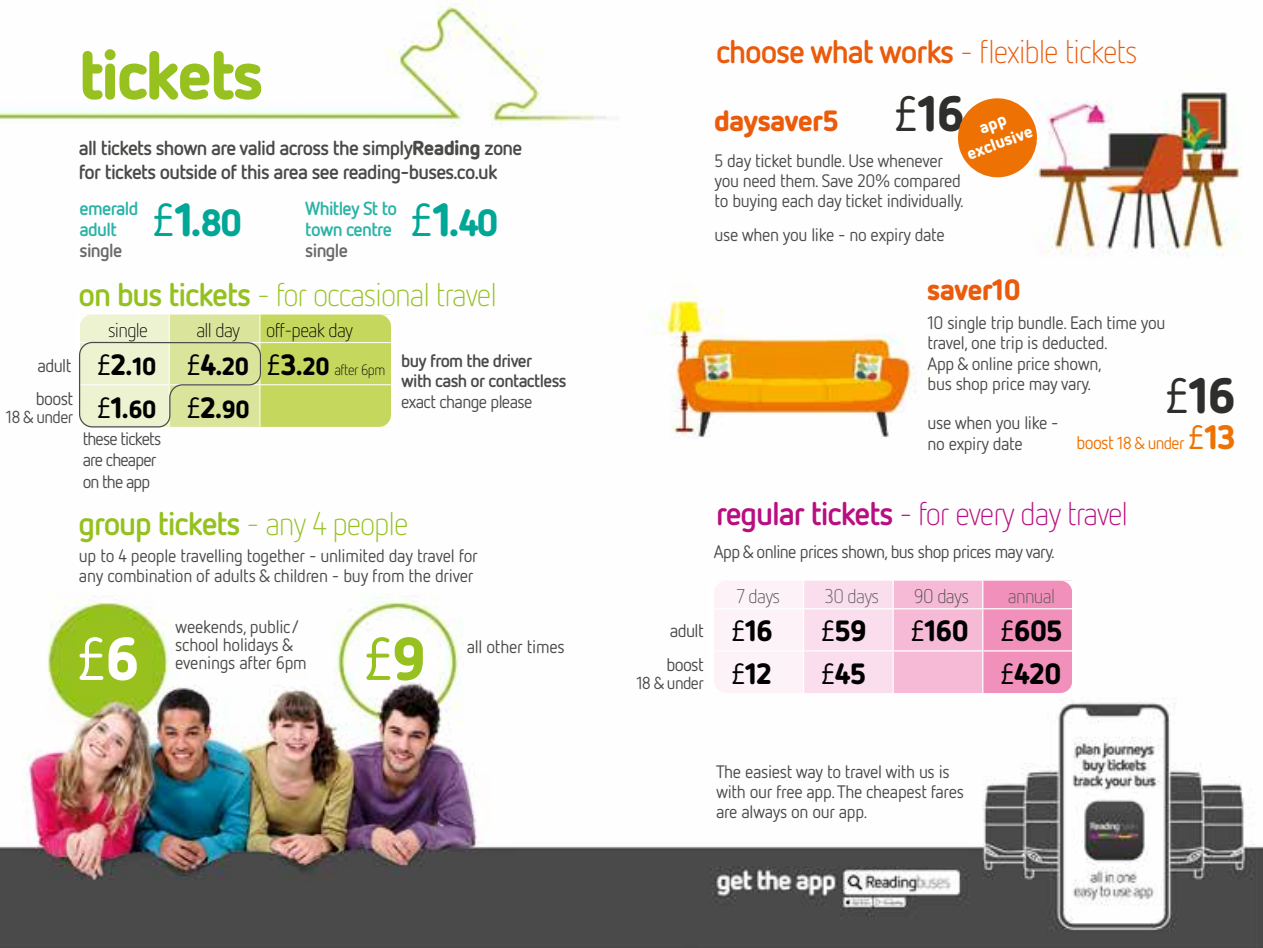
<style>
.page{position:relative;width:1263px;height:948px;background:#fff}
.page>*{position:absolute;margin:0;border:0;box-sizing:border-box;transform-origin:0 0}
.t1{font:900 67.5px "Netto OT";letter-spacing:-.04em;color:#96c11e}
.t2{font:60.07px "Netto OT";color:#fff}
.t3{font:60.07px "Netto OT";color:#96c11e}
.t4{font:900 49.5px "Netto OT";color:#2e2e2c}
.t5{font:900 37.8px "Netto OT";color:#00a696}
.t6{font:300 32.62px "Netto OT";letter-spacing:-.035em;color:#b80e80}
.t7{font:300 32.62px "Netto OT";letter-spacing:-.035em;color:#95c11f}
.t8{font:300 32.62px "Netto OT";letter-spacing:-.035em;color:#ea5b0b}
.t9{font:700 32.62px "Netto OT";letter-spacing:-.035em;color:#95c11f}
.t10{font:900 29.25px "Netto OT";letter-spacing:-.035em;color:#000}
.t11{font:900 29.25px "Netto OT";letter-spacing:-.035em;color:#ea5b0b}
.t12{font:900 24.75px/42.3px "Netto OT";letter-spacing:-.035em;color:#000}
.t13{font:700 20.25px/24.8px "Netto OT";letter-spacing:-.035em;color:#4a4a49}
.t14{font:300 19.8px "Netto OT";letter-spacing:-.035em;color:#000}
.t15{font:300 19.8px "Netto OT";letter-spacing:-.035em;color:#555554}
.t16{font:300 19.8px "Netto OT";letter-spacing:-.035em;color:#4a4a49}
.t17{font:700 18.9px/20.9px "Netto OT";letter-spacing:-.035em;color:#2ab3a6}
.t18{font:700 18.9px "Netto OT";letter-spacing:-.035em;color:#6a6a69}
.t19{font:18.22px/33.5px "Netto OT";letter-spacing:-.035em;color:#4a4a49}
.t20{font:18px/20.2px "Netto OT";letter-spacing:-.02em;color:#4a4a49}
.t21{font:700 18px/20.2px "Netto OT";letter-spacing:-.035em;color:#4a4a49}
.t22{font:18px/21.6px "Netto OT";letter-spacing:-.05em;color:#4a4a49}
.t23{font:17.32px "Netto OT";letter-spacing:-.035em;color:#4a4a49}
.t24{font:17.32px "Netto OT";letter-spacing:-.035em;color:#ee7203}
.t25{font:900 16.88px/20.2px "Netto OT";color:#fff;text-align:center}
.s1{font-weight:900}
.s2{font-weight:400;font-size:46.12px}
.s3{font-size:46.12px}
.s4{font-weight:700}
.s5{font-weight:400;font-size:29.25px}
.s6{font-size:29.25px}
.s7{font-weight:300;font-size:14.85px}
.s8{font-weight:300}
.s9{font-weight:400}
.s10{font-size:18.22px}
.s11{font-size:33.75px}
.s12{font-weight:900;font-size:33.75px}
</style>
<div class="page">
<img style="left:0;top:0;width:1263px;height:947px">
<hr style="left:1072px;top:580px;width:4px;height:112px;background:#fff">
<svg style="left:714px;top:580px;width:358px;height:112px"></svg>
<hr style="left:711px;top:580px;width:3px;height:112px;background:#fff">
<svg style="left:953px;top:93px;width:89px;height:89px"></svg>
<hr style="left:76px;top:314px;width:4px;height:112px;background:#fff">
<svg style="left:78px;top:314px;width:316px;height:114px;background:#d6e193"></svg>
<h1 class="t1" style="left:79px;top:31px;width:187px">tickets</h1>
<p class="t13" style="left:79px;top:134px;width:445px">all tickets shown are valid across the simply<span class="s1">Reading</span> zone for tickets outside of this area see reading-buses.co.uk</p>
<h3 class="t5" style="left:152px;top:198px;width:93px"><span class="s2">£</span><span class="s3">1</span>.80</h3>
<p class="t17" style="left:80px;top:197px;width:60px">emerald adult</p>
<p class="t18" style="left:80px;top:238px;width:44px">single</p>
<p class="t17" style="left:305px;top:197px;width:93px">Whitley St to town centre</p>
<p class="t18" style="left:305px;top:238px;width:44px">single</p>
<h3 class="t5" style="left:410px;top:198px;width:91px"><span class="s2">£</span><span class="s3">1</span>.40</h3>
<h3 class="t7" style="left:79px;top:274px;width:420px"><span class="s4">on bus tickets</span> - for occasional travel</h3>
<p class="t19" style="left:36px;top:348px;width:39px">adult boost</p>
<p class="t23" style="left:6px;top:406px;width:69px">18 &amp; under</p>
<p class="t14" style="left:108px;top:317px;width:42px">single</p>
<p class="t14" style="left:196px;top:317px;width:45px">all day</p>
<p class="t14" style="left:266px;top:317px;width:88px">off-peak day</p>
<h3 class="t12" style="left:96px;top:344px;width:290px"><span class="s5">£</span><span class="s6">2</span>.10 <span class="s5">£</span><span class="s6">4</span>.20 <span class="s5">£</span><span class="s6">3</span>.20 <span class="s7">after 6pm </span><span class="s5">£</span><span class="s6">1</span>.60 <span class="s5">£</span><span class="s6">2</span>.90</h3>
<p class="t22" style="left:83px;top:427px;width:80px">these tickets are cheaper on the app</p>
<p class="t21" style="left:401px;top:350px;width:167px">buy from the driver with cash or contactless</p>
<p class="t20" style="left:401px;top:390px;width:133px">exact change please</p>
<h3 class="t9" style="left:79px;top:502px;width:331px">group tickets <span class="s8">- any 4 people</span></h3>
<p class="t20" style="left:79px;top:545px;width:400px">up to 4 people travelling together - unlimited day travel for any combination of adults &amp; children - buy from the driver</p>
<h2 class="t2" style="left:76px;top:621px;width:65px">£<span class="s1">6</span></h2>
<p class="t20" style="left:175px;top:617px;width:133px;line-height:18px">weekends, public/ school holidays &amp; evenings after 6pm</p>
<h2 class="t3" style="left:363px;top:621px;width:65px">£<span class="s1">9</span></h2>
<p class="t20" style="left:467px;top:636px;width:99px">all other times</p>
<h3 class="t8" style="left:716px;top:31px;width:423px"><span class="s4">choose what works</span> - flexible tickets</h3>
<h3 class="t4" style="left:893px;top:81px;width:73px"><span class="s9">£</span>16</h3>
<h3 class="t11" style="left:714px;top:102px;width:127px">daysaver5</h3>
<p class="t20" style="left:714px;top:150px;width:251px">5 day ticket bundle. Use whenever you need them. Save 20% compared to buying each day ticket individually.</p>
<p class="t20" style="left:714px;top:224px;width:232px">use when you like - no expiry date</p>
<p class="t25" style="left:957px;top:125px;width:70px;rotate:-20deg">app exclusive</p>
<h3 class="t11" style="left:927px;top:270px;width:96px">saver10</h3>
<p class="t20" style="left:927px;top:312px;width:239px">10 single trip bundle. Each time you travel, one trip is deducted.<br>App &amp; online price shown,<br>bus shop price may vary.</p>
<p class="t20" style="left:927px;top:412px;width:133px">use when you like - no expiry date</p>
<h3 class="t4" style="left:1164px;top:363px;width:73px"><span class="s9">£</span>16</h3>
<p class="t24" style="left:1076px;top:431px;width:161px"><span class="s10">boost</span> 18 &amp; under <span class="s11">£</span><span class="s12">13</span></p>
<h3 class="t6" style="left:716px;top:493px;width:414px"><span class="s4">regular tickets</span> - for every day travel</h3>
<p class="t20" style="left:714px;top:540px;width:342px">App &amp; online prices shown, bus shop prices may vary.</p>
<p class="t19" style="left:666px;top:613px;width:39px">adult boost</p>
<p class="t23" style="left:636px;top:671px;width:69px">18 &amp; under</p>
<p class="t16" style="left:737px;top:583px;width:45px">7 days</p>
<p class="t15" style="left:825px;top:583px;width:56px">30 days</p>
<p class="t16" style="left:914px;top:583px;width:56px">90 days</p>
<p class="t15" style="left:1008px;top:583px;width:49px">annual</p>
<h3 class="t10" style="left:731px;top:611px;width:44px"><span class="s9">£</span>16</h3>
<h3 class="t10" style="left:820px;top:611px;width:48px"><span class="s9">£</span>59</h3>
<h3 class="t10" style="left:910px;top:611px;width:155px"><span class="s9">£</span>160 <span class="s9">£</span>605</h3>
<h3 class="t10" style="left:731px;top:654px;width:43px"><span class="s9">£</span>12</h3>
<h3 class="t10" style="left:820px;top:654px;width:48px"><span class="s9">£</span>45</h3>
<h3 class="t10" style="left:1000px;top:654px;width:64px"><span class="s9">£</span>420</h3>
<p class="t20" style="left:716px;top:760px;width:249px">The easiest way to travel with us is with our free app. The cheapest fares are always on our app.</p>
</div>
